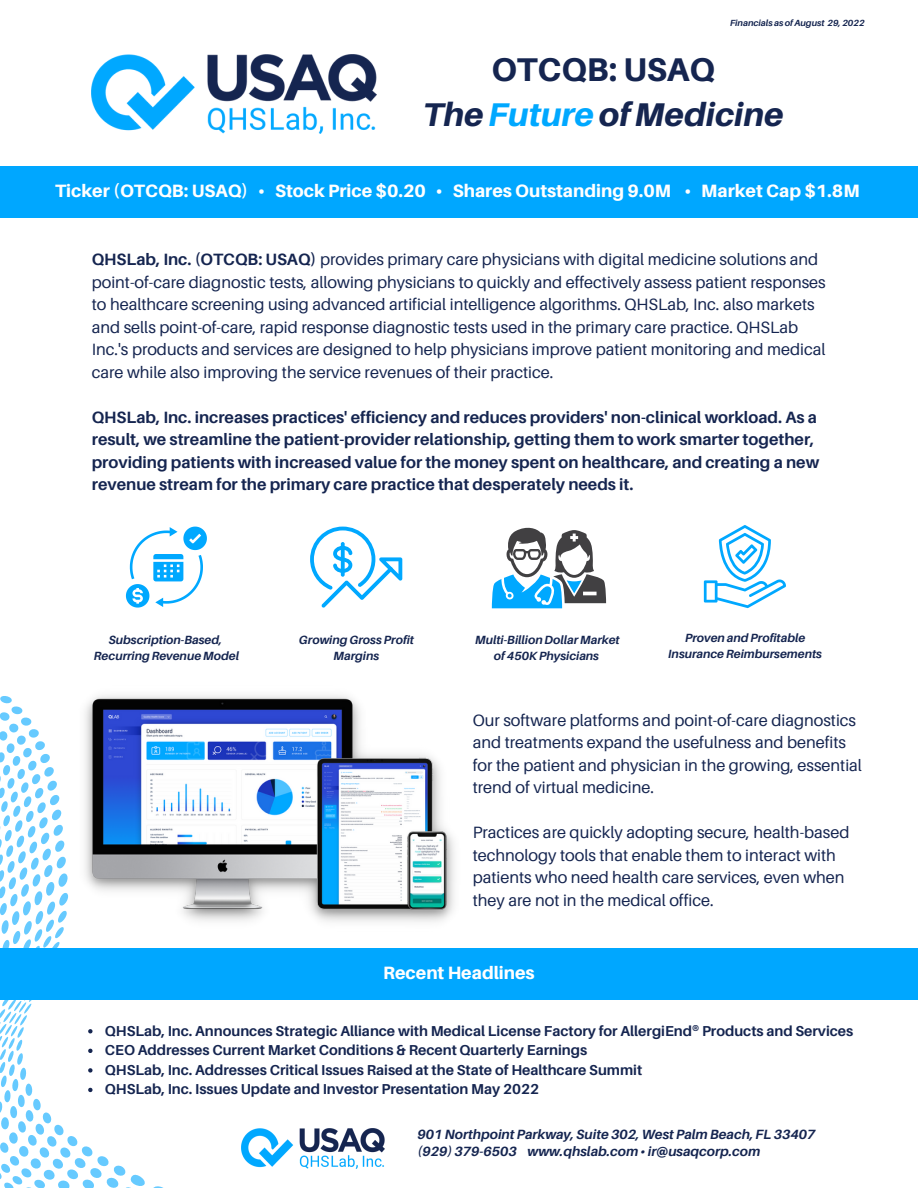
<style>
.page{position:relative;width:918px;height:1188px;background:#fff}
.page>*{position:absolute;margin:0;border:0;box-sizing:border-box;transform-origin:0 0}
.t1{font:italic 800 32.85px/45px "Aileron";color:#152550;text-align:center}
.t2{font:800 17.85px "Aileron";color:#fff}
.t3{font:16.35px/22.5px "Aileron";color:#152550}
.t4{font:700 16.35px/22.5px "Aileron";color:#152550}
.t5{font:700 14.4px/19.5px "Aileron";color:#152550}
.t6{font:italic 700 13.35px/17.9px "Aileron";color:#152550}
.t7{font:italic 700 11.85px/15.9px "Aileron";color:#152550;text-align:center}
.t8{font:italic 700 8.85px "Aileron";color:#152550}
.s1{font-style:normal}
.s2{color:#00a8ff}
.s3{font-weight:700}
</style>
<div class="page">
<img style="left:92px;top:54px;width:284px;height:79px">
<div style="left:0;top:166px;width:918px;height:52px;background:#00a7ff"></div>
<svg style="left:126px;top:527px;width:81px;height:81px"></svg>
<svg style="left:704px;top:525px;width:82px;height:83px"></svg>
<svg style="left:492px;top:527px;width:114px;height:81px"></svg>
<svg style="left:310px;top:527px;width:92px;height:81px"></svg>
<svg style="left:341px;top:542px;width:4px;height:35px"></svg>
<img style="left:169px;top:695px;width:286px;height:227px">
<div style="left:0;top:948px;width:918px;height:52px;background:#00a7ff"></div>
<svg style="left:0;top:695px;width:169px;height:493px"></svg>
<img style="left:241px;top:1129px;width:143px;height:39px">
<p class="t8" style="left:730px;top:17px;width:136px">Financials as ofAugust 29, 2022</p>
<h1 class="t1" style="left:423px;top:46px;width:362px"><span class="s1">OTCQB: USAQ<br></span>The<span class="s2">Future</span>ofMedicine</h1>
<p class="t2" style="left:55px;top:180px;width:806px">Ticker (OTCQB: USAQ) • Stock Price $0.20 • Shares Outstanding 9.0M • Market Cap $1.8M</p>
<p class="t3" style="left:92px;top:248px;width:735px"><span class="s3">QHSLab, Inc. (OTCQB: USAQ)</span> provides primary care physicians with digital medicine solutions and point-of-care diagnostic tests, allowing physicians to quickly and effectively assess patient responses to healthcare screening using advanced artificial intelligence algorithms. QHSLab, Inc. also markets and sells point-of-care, rapid response diagnostic tests used in the primary care practice. QHSLab Inc.'s products and services are designed to help physicians improve patient monitoring and medical care while also improving the service revenues of their practice.</p>
<p class="t4" style="left:92px;top:405px;width:729px">QHSLab, Inc. increases practices' efficiency and reduces providers' non-clinical workload. As a result, we streamline the patient-provider relationship, getting them to work smarter together, providing patients with increased value for the money spent on healthcare, and creating a new revenue stream for the primary care practice that desperately needs it.</p>
<p class="t7" style="left:94px;top:632px;width:147px">Subscription-Based,<br>Recurring Revenue Model</p>
<p class="t7" style="left:299px;top:632px;width:117px">Growing Gross Profit<br>Margins</p>
<p class="t7" style="left:475px;top:632px;width:146px">Multi-Billion Dollar Market of 450K Physicians</p>
<p class="t7" style="left:668px;top:630px;width:155px">Proven and Profitable<br>Insurance Reimbursements</p>
<p class="t3" style="left:473px;top:708px;width:391px">Our software platforms and point-of-care diagnostics and treatments expand the usefulness and benefits for the patient and physician in the growing, essential trend of virtual medicine.</p>
<p class="t3" style="left:473px;top:821px;width:378px">Practices are quickly adopting secure, health-based technology tools that enable them to interact with patients who need health care services, even when they are not in the medical office.</p>
<p class="t2" style="left:383px;top:962px;width:153px">Recent Headlines</p>
<p class="t5" style="left:105px;top:1021px;width:750px">QHSLab, Inc. Announces Strategic Alliance with Medical License Factory for AllergiEnd® Products and Services CEO Addresses Current Market Conditions &amp; Recent Quarterly Earnings<br>QHSLab, Inc. Addresses Critical Issues Raised at the State of Healthcare Summit<br>QHSLab, Inc. Issues Update and Investor Presentation May 2022</p>
<p class="t6" style="left:417px;top:1125px;width:400px">901 Northpoint Parkway, Suite 302, West Palm Beach, FL 33407 (929) 379-6503 www.qhslab.com • ir@usaqcorp.com</p>
</div>
